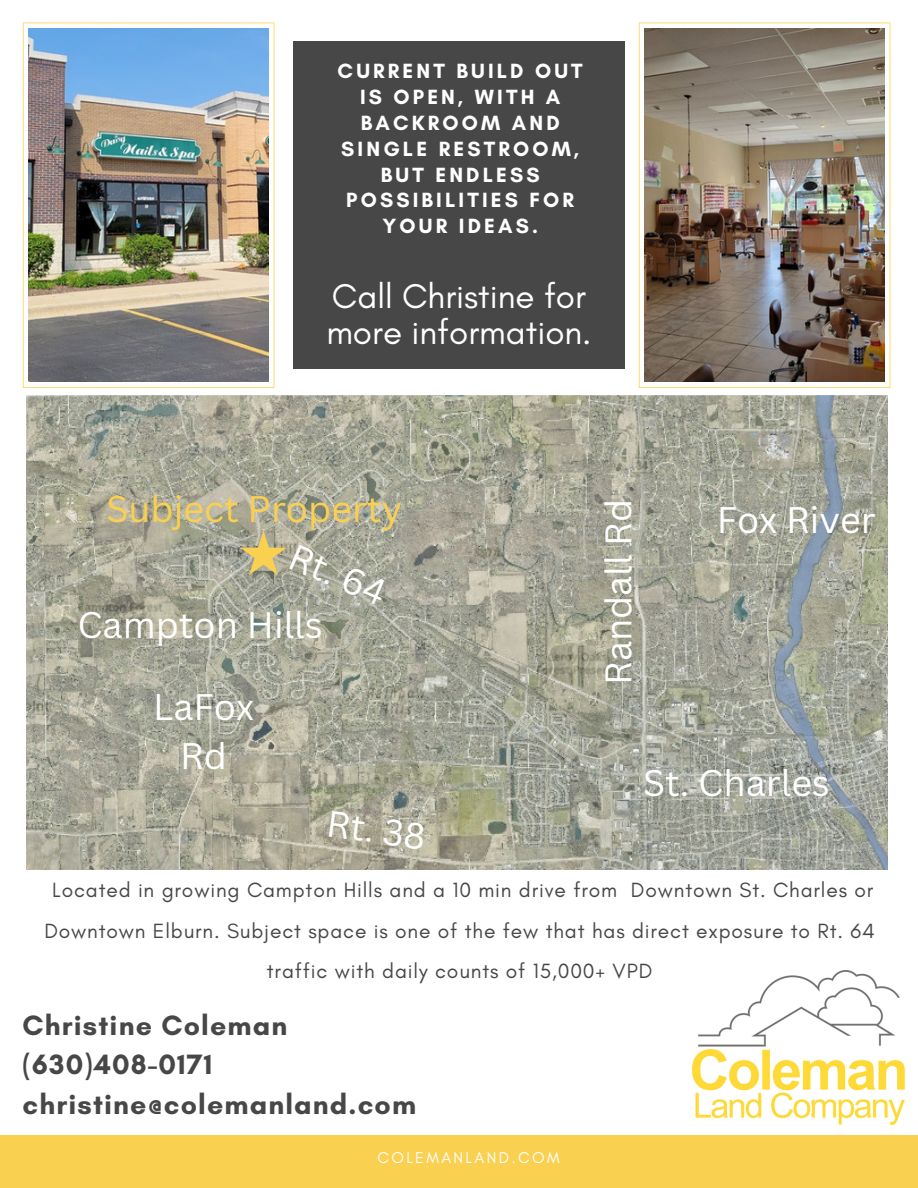
<style>
.page{position:relative;width:918px;height:1188px;background:#fff}
.page>*{position:absolute;margin:0;border:0;box-sizing:border-box;transform-origin:0 0}
.t1{font:36px/49.5px "Canva Sans";color:#fff;text-align:center}
.t2{font:36px "Canva Sans";color:#fad050}
.t3{font:34.95px/36px "Glacial Indifference";color:#fff}
.t4{font:700 28.5px/39.3px "Glacial Indifference";letter-spacing:.04em;color:#474747}
.t5{font:21px/40.5px "Glacial Indifference";letter-spacing:.04em;color:#474747;text-align:center}
.t6{font:700 21px/25.8px "Glacial Indifference";letter-spacing:.15em;color:#fff;text-align:center}
.t7{font:15.9px "Glacial Indifference";letter-spacing:.15em;color:#fff}
</style>
<div class="page">
<div style="left:293px;top:42px;width:332px;height:327px;background:#474747"></div>
<div style="left:0;top:1136px;width:918px;height:52px;background:#fad050"></div>
<svg style="left:639px;top:23px;width:251px;height:365px"></svg>
<img style="left:645px;top:29px;width:239px;height:353px">
<svg style="left:23px;top:23px;width:251px;height:365px"></svg>
<img style="left:29px;top:29px;width:239px;height:353px">
<img style="left:27px;top:395px;width:860px;height:475px">
<svg style="left:240px;top:531px;width:47px;height:44px;background:#c0b27e"></svg>
<img style="left:693px;top:970px;width:211px;height:154px">
<p class="t6" style="left:338px;top:58px;width:247px">CURRENT BUILD OUT<br>IS OPEN, WITH A<br>BACKROOM AND<br>SINGLE RESTROOM,<br>BUT ENDLESS<br>POSSIBILITIES FOR<br>YOUR IDEAS.</p>
<h4 class="t3" style="left:326px;top:278px;width:267px">Call Christine for more information.</h4>
<h1 class="t2" style="left:107px;top:483px;width:297px">Subject Property</h1>
<h1 class="t1" style="left:301px;top:531px;width:103px;rotate:23deg">Rt. 64</h1>
<p class="t1" style="left:77px;top:599px;width:247px">Campton Hills</p>
<h1 class="t1" style="left:153px;top:681px;width:103px">LaFox<br>Rd</h1>
<h1 class="t1" style="left:331px;top:797px;width:101px;rotate:8deg">Rt. 38</h1>
<h1 class="t1" style="left:593px;top:685px;width:188px;rotate:-90deg">Randall Rd</h1>
<h1 class="t1" style="left:717px;top:494px;width:161px">Fox River</h1>
<h1 class="t1" style="left:643px;top:757px;width:188px">St. Charles</h1>
<p class="t5" style="left:44px;top:870px;width:832px">Located in growing Campton Hills and a 10 min drive from Downtown St. Charles or<br>Downtown Elburn. Subject space is one of the few that has direct exposure to Rt. 64 traffic with daily counts of 15,000+ VPD</p>
<p class="t4" style="left:23px;top:1005px;width:395px">Christine Coleman (630)408-0171 christine@colemanland.com</p>
<h2 class="t7" style="left:377px;top:1148px;width:184px">COLEMANLAND.COM</h2>
</div>
